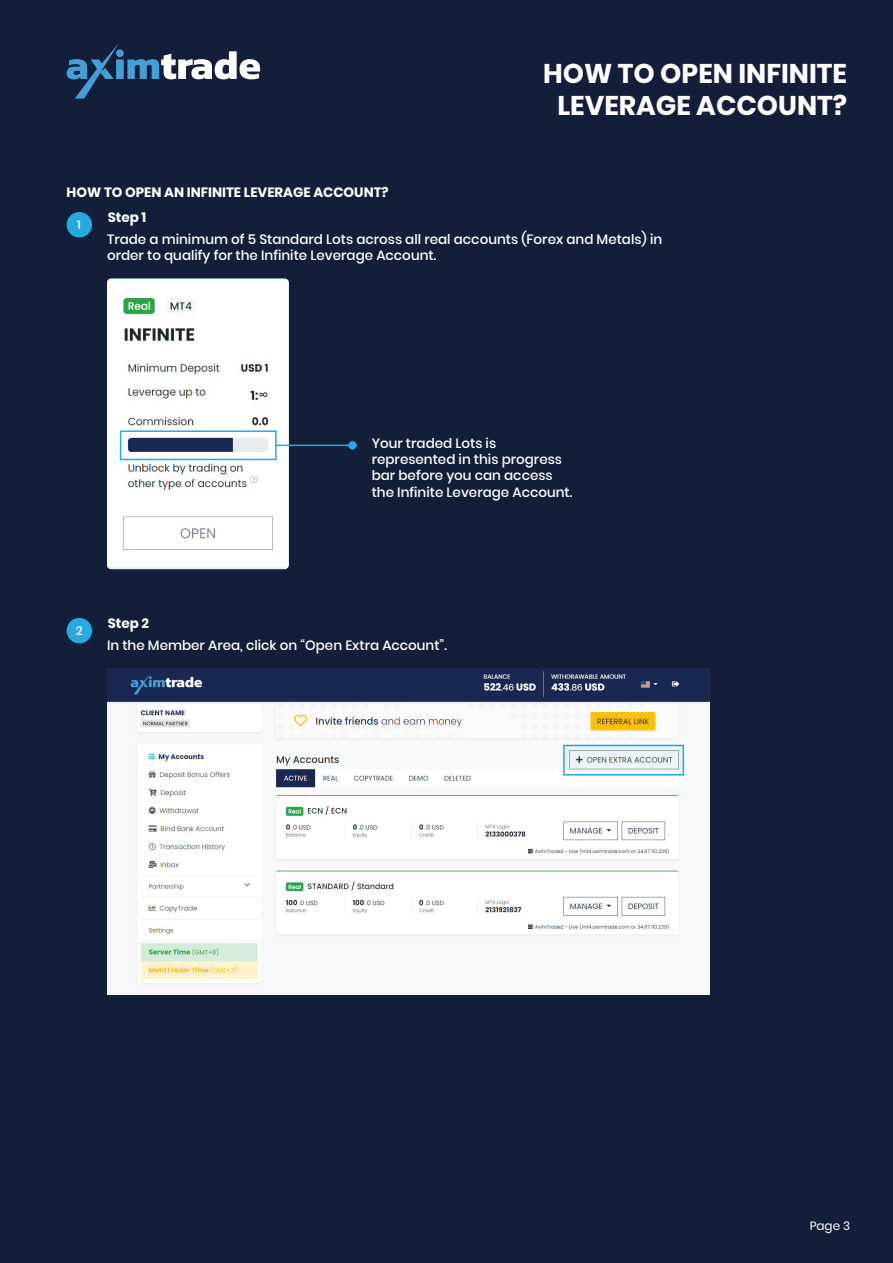
<style>
.page{position:relative;width:893px;height:1263px;background:#131f3a}
.page>*{position:absolute;margin:0;border:0;box-sizing:border-box;transform-origin:0 0}
.t1{font:700 27px/32.4px "Poppins";color:#fff;text-align:center}
.t2{font:500 13.5px/16.2px "Poppins";color:#fff}
.t3{font:700 13.5px "Poppins";color:#fff}
.t4{font:12px "Poppins";color:#fff}
.t5{font:500 12px "Poppins";color:#fff}
</style>
<div class="page">
<svg style="left:67px;top:44px;width:193px;height:55px"></svg>
<img style="left:107px;top:278px;width:182px;height:291px">
<div style="left:120px;top:430px;width:157px;height:30px;border:2px solid #27aae1"></div>
<hr style="left:276px;top:445px;width:81px;height:1px;background:#27aae1">
<div style="left:348px;top:441px;width:9px;height:9px;background:#27aae1;border-radius:50%"></div>
<div style="left:67px;top:212px;width:25px;height:25px;background:#26a9e0;border-radius:50%"></div>
<img style="left:107px;top:668px;width:603px;height:327px">
<svg style="left:564px;top:745px;width:119px;height:30px;background:#cee1e9"></svg>
<div style="left:67px;top:618px;width:25px;height:25px;background:#27aae1;border-radius:50%"></div>
<h1 class="t1" style="left:543px;top:57px;width:305px">HOW TO OPEN INFINITE<br>LEVERAGE ACCOUNT?</h1>
<p class="t3" style="left:67px;top:184px;width:324px">HOW TO OPEN AN INFINITE LEVERAGE ACCOUNT?</p>
<p class="t2" style="left:107px;top:231px;width:557px">Trade a minimum of 5 Standard Lots across all real accounts (Forex and Metals) in order to qualify for the Infinite Leverage Account.</p>
<p class="t3" style="left:108px;top:210px;width:40px">Step 1</p>
<p class="t5" style="left:77px;top:218px;width:5px">1</p>
<p class="t2" style="left:372px;top:435px;width:202px">Your traded Lots is represented in this progress bar before you can access the Infinite Leverage Account.</p>
<p class="t5" style="left:76px;top:624px;width:8px">2</p>
<p class="t3" style="left:108px;top:616px;width:43px">Step 2</p>
<p class="t2" style="left:107px;top:637px;width:341px">In the Member Area, click on “Open Extra Account”.</p>
<p class="t4" style="left:810px;top:1218px;width:42px">Page 3</p>
</div>
